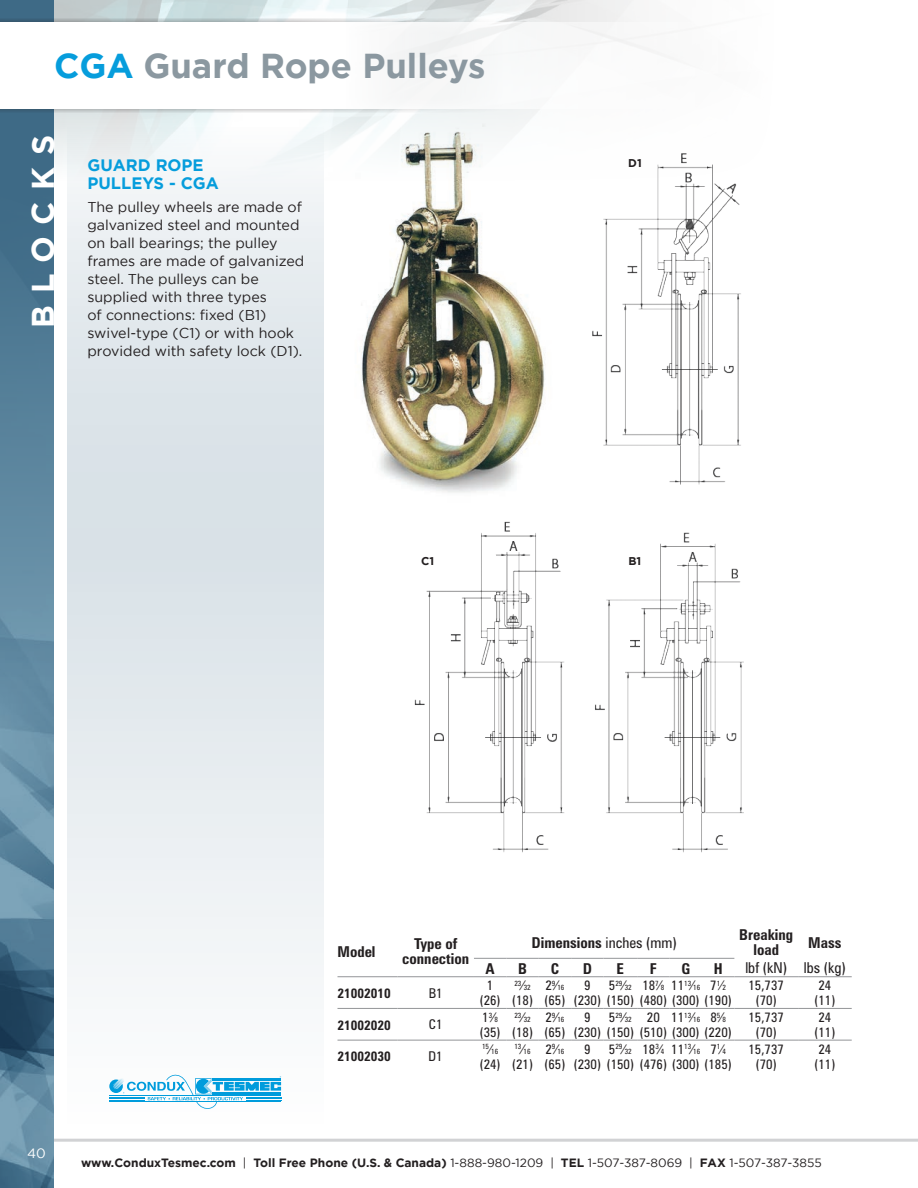
<style>
.page{position:relative;width:918px;height:1188px;background:#fff}
.page>*{position:absolute;margin:0;border:0;box-sizing:border-box;transform-origin:0 0}
.t1{font:700 34.5px "Gotham";color:#8b98a0}
.t2{font:700 31.5px "Gotham";letter-spacing:.375em;color:#fff}
.t3{font:700 16.5px/18px "Gotham";color:#069ddc}
.t4{font:700 condensed 15px/15px "Zurich BT";color:#231f20;text-align:center}
.t5{font:condensed 15px "Zurich BT";color:#231f20}
.t6{font:14.25px/18px "Gotham";color:#231f20}
.t7{font:condensed 13.5px/15px "Zurich BT";color:#231f20}
.t8{font:700 condensed 13.5px "Zurich BT";color:#231f20}
.t9{font:13.5px "Gotham";color:#fff}
.t10{font:700 12px "Gotham";color:#231f20}
.t11{font:700 11.25px "Gotham";color:#231f20}
.t12{font:condensed 7.35px "Zurich BT";color:#231f20}
.s1{color:#069ddc}
.s2{font-weight:400}
.s3{font-size:13.5px}
.s4{font-size:7.35px}
</style>
<div class="page">
<hr style="left:0;top:1139px;width:918px;height:3px;background:#d1d2d4">
<img style="left:54px;top:0;width:690px;height:950px">
<img style="left:0;top:0;width:54px;height:1188px">
<svg style="left:0;top:18px;width:744px;height:94px"></svg>
<div style="left:0;top:22px;width:882px;height:87px;background:#fff"></div>
<svg style="left:67px;top:116px;width:256px;height:985px"></svg>
<svg style="left:109px;top:1074px;width:172px;height:35px"></svg>
<img style="left:334px;top:123px;width:240px;height:383px">
<img style="left:413px;top:520px;width:330px;height:333px">
<img style="left:501px;top:152px;width:243px;height:332px">
<hr style="left:338px;top:976px;width:59px;height:1px;background:#939598">
<hr style="left:397px;top:976px;width:77px;height:1px;background:#939598">
<hr style="left:474px;top:976px;width:32px;height:1px;background:#939598">
<hr style="left:506px;top:976px;width:33px;height:1px;background:#939598">
<hr style="left:539px;top:976px;width:32px;height:1px;background:#939598">
<hr style="left:571px;top:976px;width:33px;height:1px;background:#939598">
<hr style="left:604px;top:976px;width:33px;height:1px;background:#939598">
<hr style="left:637px;top:976px;width:33px;height:1px;background:#939598">
<hr style="left:670px;top:976px;width:32px;height:1px;background:#939598">
<hr style="left:702px;top:976px;width:32px;height:1px;background:#939598">
<hr style="left:734px;top:976px;width:64px;height:1px;background:#939598">
<hr style="left:798px;top:976px;width:54px;height:1px;background:#939598">
<hr style="left:338px;top:1008px;width:59px;height:1px;background:#939598">
<hr style="left:397px;top:1008px;width:77px;height:1px;background:#939598">
<hr style="left:474px;top:1008px;width:32px;height:1px;background:#939598">
<hr style="left:506px;top:1008px;width:33px;height:1px;background:#939598">
<hr style="left:539px;top:1008px;width:32px;height:1px;background:#939598">
<hr style="left:571px;top:1008px;width:33px;height:1px;background:#939598">
<hr style="left:604px;top:1008px;width:33px;height:1px;background:#939598">
<hr style="left:637px;top:1008px;width:33px;height:1px;background:#939598">
<hr style="left:670px;top:1008px;width:32px;height:1px;background:#939598">
<hr style="left:702px;top:1008px;width:32px;height:1px;background:#939598">
<hr style="left:734px;top:1008px;width:64px;height:1px;background:#939598">
<hr style="left:798px;top:1008px;width:54px;height:1px;background:#939598">
<hr style="left:338px;top:1040px;width:59px;height:1px;background:#939598">
<hr style="left:397px;top:1040px;width:77px;height:1px;background:#939598">
<hr style="left:474px;top:1040px;width:32px;height:1px;background:#939598">
<hr style="left:506px;top:1040px;width:33px;height:1px;background:#939598">
<hr style="left:539px;top:1040px;width:32px;height:1px;background:#939598">
<hr style="left:571px;top:1040px;width:33px;height:1px;background:#939598">
<hr style="left:604px;top:1040px;width:33px;height:1px;background:#939598">
<hr style="left:637px;top:1040px;width:33px;height:1px;background:#939598">
<hr style="left:670px;top:1040px;width:32px;height:1px;background:#939598">
<hr style="left:702px;top:1040px;width:32px;height:1px;background:#939598">
<hr style="left:734px;top:1040px;width:64px;height:1px;background:#939598">
<hr style="left:798px;top:1040px;width:54px;height:1px;background:#939598">
<hr style="left:474px;top:958px;width:32px;height:1px;background:#939598">
<hr style="left:506px;top:958px;width:33px;height:1px;background:#939598">
<hr style="left:539px;top:958px;width:32px;height:1px;background:#939598">
<hr style="left:571px;top:958px;width:33px;height:1px;background:#939598">
<hr style="left:604px;top:958px;width:33px;height:1px;background:#939598">
<hr style="left:637px;top:958px;width:33px;height:1px;background:#939598">
<hr style="left:670px;top:958px;width:32px;height:1px;background:#939598">
<hr style="left:702px;top:958px;width:32px;height:1px;background:#939598">
<h1 class="t1" style="left:54px;top:43px;width:433px"><span class="s1">CGA</span> Guard Rope Pulleys</h1>
<h2 class="t2" style="left:22px;top:328px;width:194px;rotate:-90deg">BLOCKS</h2>
<p class="t3" style="left:87px;top:156px;width:133px">GUARD ROPE<br>PULLEYS - CGA</p>
<p class="t6" style="left:87px;top:198px;width:218px">The pulley wheels are made of galvanized steel and mounted on ball bearings; the pulley frames are made of galvanized steel. The pulleys can be supplied with three types<br>of connections: fixed (B1) swivel-type (C1) or with hook provided with safety lock (D1).</p>
<p class="t11" style="left:628px;top:155px;width:15px">D1</p>
<p class="t11" style="left:421px;top:554px;width:15px">C1</p>
<p class="t11" style="left:628px;top:554px;width:14px">B1</p>
<p class="t4" style="left:338px;top:944px;width:40px">Model</p>
<p class="t4" style="left:402px;top:936px;width:68px">Type of connection</p>
<p class="t4" style="left:532px;top:935px;width:147px">Dimensions <span class="s2">inches (mm)</span></p>
<p class="t4" style="left:739px;top:927px;width:55px">Breaking load</p>
<p class="t4" style="left:808px;top:935px;width:35px">Mass</p>
<p class="t4" style="left:486px;top:961px;width:11px">A</p>
<p class="t4" style="left:518px;top:961px;width:10px">B</p>
<p class="t4" style="left:551px;top:961px;width:10px">C</p>
<p class="t4" style="left:583px;top:961px;width:11px">D</p>
<p class="t4" style="left:617px;top:961px;width:9px">E</p>
<p class="t4" style="left:650px;top:961px;width:9px">F</p>
<p class="t4" style="left:681px;top:961px;width:10px">G</p>
<p class="t4" style="left:714px;top:961px;width:10px">H</p>
<p class="t5" style="left:745px;top:959px;width:102px">lbf (kN) lbs (kg)</p>
<p class="t8" style="left:338px;top:985px;width:55px">21002010</p>
<p class="t7" style="left:429px;top:985px;width:15px">B1</p>
<p class="t7" style="left:480px;top:978px;width:22px;text-align:center">1 (26)</p>
<p class="t12" style="left:514px;top:981px;width:18px">23<span class="s3">⁄</span>32</p>
<p class="t12" style="left:609px;top:981px;width:24px"><span class="s3">5</span>29<span class="s3">⁄</span>32</p>
<p class="t7" style="left:642px;top:978px;width:24px">18<sup>7</sup>⁄<span class="s4">8</span></p>
<p class="t12" style="left:671px;top:981px;width:31px"><span class="s3">11</span>13<span class="s3">⁄</span>16</p>
<p class="t7" style="left:710px;top:978px;width:17px">7<sup>1</sup>⁄<span class="s4">2</span></p>
<p class="t7" style="left:748px;top:978px;width:37px;text-align:center">15,737 (70)</p>
<p class="t7" style="left:815px;top:978px;width:22px">24 (11)</p>
<p class="t12" style="left:545px;top:983px;width:21px"><span class="s3">2</span>9<span class="s3">⁄</span>16</p>
<p class="t7" style="left:545px;top:993px;width:22px">(65)</p>
<p class="t7" style="left:574px;top:978px;width:160px;text-indent:10px">9<br>(230) (150) (480) (300) (190)</p>
<p class="t7" style="left:512px;top:993px;width:22px">(18)</p>
<p class="t9" style="left:27px;top:1145px;width:20px">40</p>
<p class="t8" style="left:337px;top:1017px;width:55px">21002020</p>
<p class="t7" style="left:429px;top:1017px;width:15px">C1</p>
<p class="t7" style="left:480px;top:1010px;width:22px">1<sup>3</sup>⁄<span class="s4">8 </span>(35)</p>
<p class="t12" style="left:514px;top:1013px;width:18px">23<span class="s3">⁄</span>32</p>
<p class="t7" style="left:512px;top:1025px;width:22px">(18)</p>
<p class="t8" style="left:337px;top:1048px;width:55px">21002030</p>
<p class="t7" style="left:429px;top:1049px;width:16px">D1</p>
<p class="t12" style="left:482px;top:1044px;width:18px">15<span class="s3">⁄</span>16</p>
<p class="t7" style="left:480px;top:1056px;width:22px">(24)</p>
<p class="t12" style="left:514px;top:1044px;width:18px">13<span class="s3">⁄</span>16</p>
<p class="t7" style="left:512px;top:1056px;width:22px">(21)</p>
<p class="t12" style="left:545px;top:1015px;width:21px"><span class="s3">2</span>9<span class="s3">⁄</span>16</p>
<p class="t7" style="left:545px;top:1025px;width:22px">(65)</p>
<p class="t12" style="left:545px;top:1047px;width:21px"><span class="s3">2</span>9<span class="s3">⁄</span>16</p>
<p class="t7" style="left:545px;top:1056px;width:22px">(65)</p>
<p class="t12" style="left:609px;top:1013px;width:24px"><span class="s3">5</span>29<span class="s3">⁄</span>32</p>
<p class="t7" style="left:647px;top:1010px;width:14px">20</p>
<p class="t12" style="left:671px;top:1013px;width:31px"><span class="s3">11</span>13<span class="s3">⁄</span>16</p>
<p class="t7" style="left:710px;top:1010px;width:17px">8<sup>5</sup>⁄<span class="s4">8</span></p>
<p class="t7" style="left:748px;top:1010px;width:37px;text-align:center">15,737 (70)</p>
<p class="t7" style="left:815px;top:1010px;width:22px">24 (11)</p>
<p class="t7" style="left:574px;top:1010px;width:160px;text-indent:10px">9<br>(230) (150) (510) (300) (220)</p>
<p class="t12" style="left:609px;top:1044px;width:24px"><span class="s3">5</span>29<span class="s3">⁄</span>32</p>
<p class="t7" style="left:642px;top:1041px;width:23px">18<sup>3</sup>⁄<span class="s4">4</span></p>
<p class="t12" style="left:671px;top:1044px;width:31px"><span class="s3">11</span>13<span class="s3">⁄</span>16</p>
<p class="t7" style="left:710px;top:1041px;width:17px">7<sup>1</sup>⁄<span class="s4">4</span></p>
<p class="t7" style="left:748px;top:1041px;width:37px;text-align:center">15,737 (70)</p>
<p class="t7" style="left:815px;top:1041px;width:22px">24 (11)</p>
<p class="t7" style="left:574px;top:1041px;width:160px;text-indent:10px">9<br>(230) (150) (476) (300) (185)</p>
<p class="t10" style="left:81px;top:1155px;width:742px">www.ConduxTesmec.com <span class="s2">|</span> Toll Free Phone (U.S. &amp; Canada) <span class="s2">1-888-980-1209 |</span> TEL <span class="s2">1-507-387-8069 |</span> FAX <span class="s2">1-507-387-3855</span></p>
</div>
